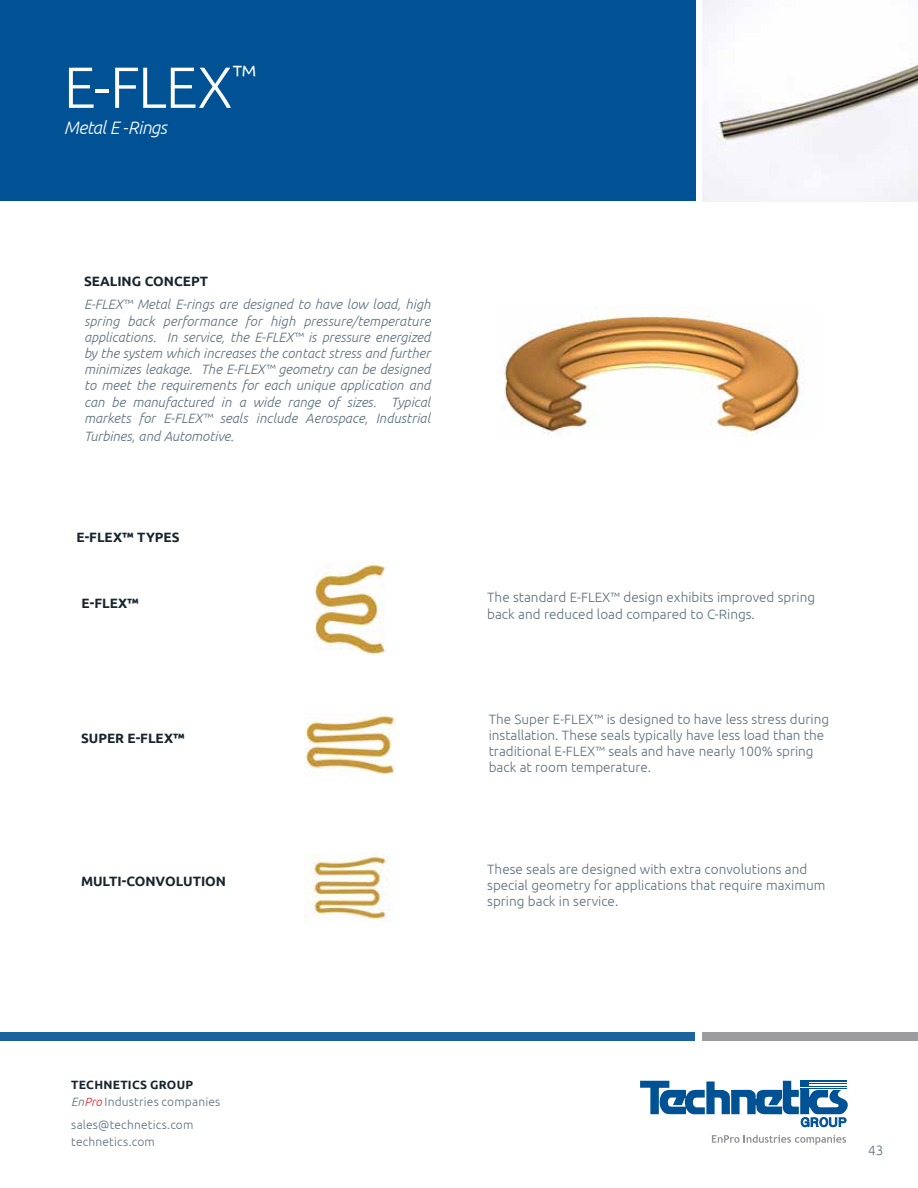
<style>
.page{position:relative;width:918px;height:1188px;background:#fff}
.page>*{position:absolute;margin:0;border:0;box-sizing:border-box;transform-origin:0 0}
.t1{font:300 57.9px "Ubuntu";color:#fff}
.t2{font:italic 300 18px "Ubuntu";letter-spacing:-.03em;color:#fff}
.t3{font:italic 300 13.5px/16.2px "Ubuntu";letter-spacing:.005em;color:#5c6f7c;text-align:justify}
.t4{font:300 13.5px/16.2px "Ubuntu";color:#5c6f7c}
.t5{font:700 13.5px "Ubuntu";color:#17252d}
.t6{font:300 12px/16.5px "Ubuntu";letter-spacing:.015em;color:#5c6f7c}
.s1{font-weight:700;color:#17252d}
.s2{font-style:italic}
.s3{font-style:italic;color:#ed1e24}
</style>
<div class="page">
<svg style="left:640px;top:1081px;width:208px;height:64px"></svg>
<div style="left:0;top:1032px;width:695px;height:9px;background:#1a639f"></div>
<div style="left:702px;top:1032px;width:216px;height:9px;background:#9c9c9f"></div>
<div style="left:0;top:0;width:695px;height:201px;background:#005295"></div>
<img style="left:702px;top:0;width:216px;height:201px">
<img style="left:503px;top:311px;width:302px;height:124px">
<img style="left:314px;top:562px;width:72px;height:93px">
<img style="left:305px;top:714px;width:91px;height:62px">
<img style="left:305px;top:853px;width:86px;height:69px">
<h1 class="t1" style="left:64px;top:52px;width:194px">E-FLEX<sup>™</sup></h1>
<h2 class="t2" style="left:64px;top:117px;width:105px">Metal E -Rings</h2>
<p class="t5" style="left:84px;top:273px;width:126px">SEALING CONCEPT</p>
<p class="t3" style="left:84px;top:296px;width:348px">E-FLEX™ Metal E-rings are designed to have low load, high spring back performance for high pressure/temperature applications. In service, the E-FLEX™ is pressure energized by the system which increases the contact stress and further minimizes leakage. The E-FLEX™ geometry can be designed to meet the requirements for each unique application and can be manufactured in a wide range of sizes. Typical markets for E-FLEX™ seals include Aerospace, Industrial</p>
<p class="t3" style="left:84px;top:428px;width:151px">Turbines, and Automotive.</p>
<p class="t5" style="left:77px;top:529px;width:105px">E-FLEX™ TYPES</p>
<p class="t5" style="left:82px;top:595px;width:59px">E-FLEX™</p>
<p class="t5" style="left:81px;top:730px;width:105px">SUPER E-FLEX™</p>
<p class="t5" style="left:81px;top:873px;width:147px">MULTI-CONVOLUTION</p>
<p class="t4" style="left:487px;top:589px;width:329px">The standard E-FLEX™ design exhibits improved spring back and reduced load compared to C-Rings.</p>
<p class="t4" style="left:489px;top:711px;width:342px">The Super E-FLEX™ is designed to have less stress during installation. These seals typically have less load than the traditional E-FLEX™ seals and have nearly 100% spring back at room temperature.</p>
<p class="t4" style="left:487px;top:860px;width:340px">These seals are designed with extra convolutions and special geometry for applications that require maximum spring back in service.</p>
<p class="t6" style="left:71px;top:1076px;width:151px"><span class="s1">TECHNETICS GROUP<br></span><span class="s2">En</span><span class="s3">Pro</span> Industries companies</p>
<p class="t6" style="left:71px;top:1116px;width:124px">sales@technetics.com technetics.com</p>
<p class="t4" style="left:868px;top:1142px;width:17px">43</p>
</div>
